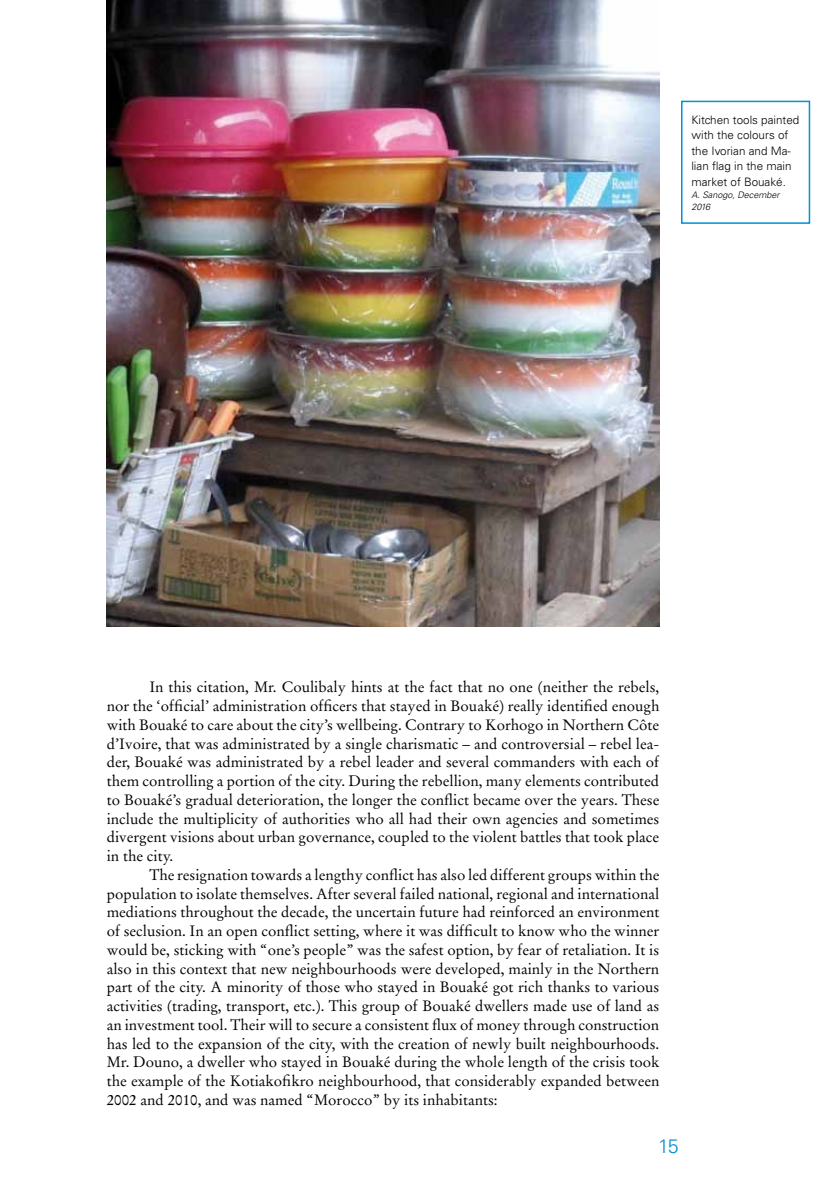
<style>
.page{position:relative;width:830px;height:1191px;background:#fff}
.page>*{position:absolute;margin:0;border:0;box-sizing:border-box;transform-origin:0 0}
.t1{font:300 19.5px "Univers";color:#0090d4}
.t2{font:15px/18.8px "Stempel Garamond";color:#000;text-align:justify}
.t3{font:300 11.7px/15.5px "Univers";color:#000}
.t4{font:italic 300 9px/12px "Univers";color:#000}
</style>
<div class="page">
<img style="left:106px;top:0;width:553px;height:626px">
<div style="left:680px;top:101px;width:129px;height:123px;border:2px solid #0090d4"></div>
<p class="t3" style="left:691px;top:112px;width:109px">Kitchen tools painted with the colours of the Ivorian and Ma&shy;lian flag in the main market of Bouaké.</p>
<p class="t4" style="left:691px;top:189px;width:90px">A. Sanogo, December<br>2016</p>
<p class="t2" style="left:107px;top:678px;width:554px;text-indent:43px">In this citation, Mr. Coulibaly hints at the fact that no one (neither the rebels, nor the ‘official’ administration officers that stayed in Bouaké) really identified enough with Bouaké to care about the city’s wellbeing. Contrary to Korhogo in Northern Côte d’Ivoire, that was administrated by a single charismatic – and controversial – rebel lea&shy;der, Bouaké was administrated by a rebel leader and several commanders with each of them controlling a portion of the city. During the rebellion, many elements contributed to Bouaké’s gradual deterioration, the longer the conflict became over the years. These include the multiplicity of authorities who all had their own agencies and sometimes divergent visions about urban governance, coupled to the violent battles that took place in the city.</p>
<p class="t2" style="left:107px;top:865px;width:554px;text-indent:43px">The resignation towards a lengthy conflict has also led different groups within the population to isolate themselves. After several failed national, regional and international mediations throughout the decade, the uncertain future had reinforced an environment of seclusion. In an open conflict setting, where it was difficult to know who the winner would be, sticking with “one’s people” was the safest option, by fear of retaliation. It is also in this context that new neighbourhoods were developed, mainly in the Northern part of the city. A minority of those who stayed in Bouaké got rich thanks to various activities (trading, transport, etc.). This group of Bouaké dwellers made use of land as an investment tool. Their will to secure a consistent flux of money through construction has led to the expansion of the city, with the creation of newly built neighbourhoods.<br>Mr. Douno, a dweller who stayed in Bouaké during the whole length of the crisis took the example of the Kotiakofikro neighbourhood, that considerably expanded between 2002 and 2010, and was named “Morocco” by its inhabitants:</p>
<h1 class="t1" style="left:657px;top:1133px;width:22px">15</h1>
</div>
